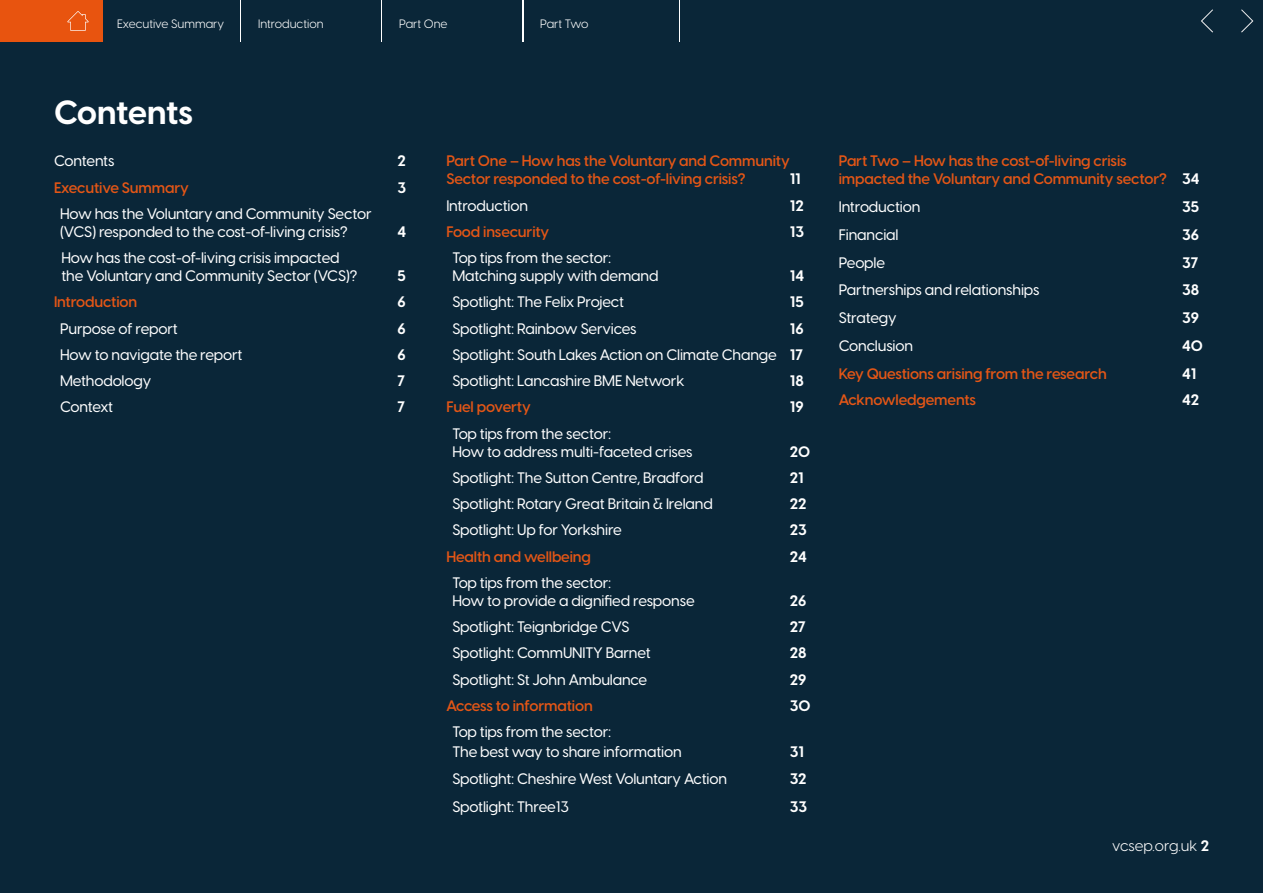
<style>
.page{position:relative;width:1263px;height:893px;background:#fff}
.page>*{position:absolute;margin:0;border:0;box-sizing:border-box;transform-origin:0 0}
.t1{font:700 33px "Visby CF";letter-spacing:-.005em;color:#fff}
.t2{font:500 15px/18px "Visby CF";letter-spacing:-.01em;color:#fff}
.t3{font:600 15px/18px "Visby CF";letter-spacing:-.01em;color:#e45616}
.t4{font:700 15px "Visby CF";letter-spacing:-.01em;color:#fff}
.t5{font:15px "Visby CF";color:#fff}
.t6{font:12px "Visby CF";color:#fff}
.s1{font-weight:700}
.s2{font-weight:700;color:#fff}
</style>
<div class="page">
<div style="left:0;top:43px;width:1263px;height:850px;background:#0a2638"></div>
<div style="left:104px;top:0;width:136px;height:42px;background:#0a2638"></div>
<div style="left:680px;top:0;width:514px;height:42px;background:#0a2638"></div>
<div style="left:383px;top:0;width:139px;height:42px;background:#0a2638"></div>
<div style="left:524px;top:0;width:154px;height:42px;background:#0a2638"></div>
<div style="left:1189px;top:0;width:36px;height:42px;background:#0a2638"></div>
<div style="left:1227px;top:0;width:36px;height:42px;background:#0a2638"></div>
<svg style="left:1201px;top:9px;width:12px;height:23px"></svg>
<svg style="left:1241px;top:9px;width:12px;height:23px"></svg>
<div style="left:242px;top:0;width:139px;height:42px;background:#0a2638"></div>
<div style="left:0;top:0;width:102px;height:42px;background:#e8540f"></div>
<svg style="left:67px;top:11px;width:22px;height:20px"></svg>
<p class="t6" style="left:117px;top:15px;width:109px">Executive Summary</p>
<p class="t6" style="left:258px;top:15px;width:67px">Introduction</p>
<p class="t6" style="left:424px;top:15px;width:23px">one</p>
<p class="t6" style="left:399px;top:15px;width:50px">Part One</p>
<p class="t6" style="left:565px;top:15px;width:23px">two</p>
<p class="t6" style="left:540px;top:15px;width:50px">Part Two</p>
<h1 class="t1" style="left:54px;top:87px;width:141px">Contents</h1>
<p class="t2" style="left:54px;top:151px;width:62px">Contents</p>
<p class="t4" style="left:398px;top:149px;width:10px">2</p>
<p class="t3" style="left:54px;top:177px;width:136px">Executive Summary</p>
<p class="t4" style="left:398px;top:176px;width:10px">3</p>
<p class="t2" style="left:60px;top:203px;width:313px">How has the Voluntary and Community Sector (VCS) responded to the cost-of-living crisis?</p>
<p class="t4" style="left:398px;top:220px;width:10px">4</p>
<p class="t2" style="left:62px;top:248px;width:297px">How has the cost-of-living crisis impacted the Voluntary and Community Sector (VCS)?</p>
<p class="t4" style="left:398px;top:264px;width:10px">5</p>
<p class="t3" style="left:54px;top:292px;width:85px">Introduction</p>
<p class="t4" style="left:398px;top:290px;width:10px">6</p>
<p class="t2" style="left:60px;top:318px;width:119px">Purpose of report</p>
<p class="t4" style="left:398px;top:317px;width:10px">6</p>
<p class="t2" style="left:60px;top:344px;width:184px">How to navigate the report</p>
<p class="t4" style="left:398px;top:343px;width:10px">6</p>
<p class="t2" style="left:60px;top:371px;width:93px">Methodology</p>
<p class="t4" style="left:398px;top:369px;width:9px">7</p>
<p class="t2" style="left:60px;top:397px;width:55px">Context</p>
<p class="t4" style="left:398px;top:395px;width:9px">7</p>
<p class="t3" style="left:446px;top:151px;width:345px">Part One – How has the Voluntary and Community<br>Sector responded to the cost-of-living crisis?</p>
<p class="t4" style="left:790px;top:167px;width:12px">11</p>
<p class="t2" style="left:446px;top:195px;width:83px">Introduction</p>
<p class="t4" style="left:790px;top:194px;width:15px">12</p>
<p class="t3" style="left:446px;top:222px;width:104px">Food insecurity</p>
<p class="t4" style="left:790px;top:220px;width:16px">13</p>
<p class="t2" style="left:452px;top:248px;width:208px">Top tips from the sector:<br>Matching supply with demand</p>
<p class="t4" style="left:790px;top:264px;width:16px">14</p>
<p class="t2" style="left:452px;top:292px;width:173px">Spotlight: The Felix Project</p>
<p class="t4" style="left:790px;top:290px;width:15px">15</p>
<p class="t2" style="left:452px;top:318px;width:186px">Spotlight: Rainbow Services</p>
<p class="t2" style="left:452px;top:314px;width:353px;line-height:26.2px;text-align:justify;text-indent:338px"><span class="s1">16<br></span>Spotlight: South Lakes Action on Climate Change <span class="s1">17<br></span>Spotlight: Lancashire BME Network</p>
<p class="t4" style="left:790px;top:369px;width:15px">18</p>
<p class="t3" style="left:446px;top:397px;width:86px">Fuel poverty</p>
<p class="t4" style="left:790px;top:395px;width:15px">19</p>
<p class="t2" style="left:452px;top:423px;width:242px">Top tips from the sector:<br>How to address multi-faceted crises</p>
<p class="t4" style="left:790px;top:440px;width:22px">20</p>
<p class="t2" style="left:452px;top:467px;width:253px">Spotlight: The Sutton Centre, Bradford</p>
<p class="t4" style="left:790px;top:466px;width:15px">21</p>
<p class="t2" style="left:452px;top:494px;width:262px">Spotlight: Rotary Great Britain &amp; Ireland</p>
<p class="t4" style="left:790px;top:492px;width:18px">22</p>
<p class="t2" style="left:452px;top:520px;width:171px">Spotlight: Up for Yorkshire</p>
<p class="t4" style="left:790px;top:518px;width:18px">23</p>
<p class="t3" style="left:446px;top:546px;width:146px">Health and wellbeing</p>
<p class="t4" style="left:790px;top:545px;width:18px">24</p>
<p class="t2" style="left:452px;top:572px;width:244px">Top tips from the sector:<br>How to provide a dignified response</p>
<p class="t4" style="left:790px;top:589px;width:18px">26</p>
<p class="t2" style="left:452px;top:617px;width:178px">Spotlight: Teignbridge CVS</p>
<p class="t4" style="left:790px;top:615px;width:17px">27</p>
<p class="t2" style="left:452px;top:643px;width:200px">Spotlight: CommUNITY Barnet</p>
<p class="t4" style="left:790px;top:641px;width:18px">28</p>
<p class="t2" style="left:452px;top:669px;width:196px">Spotlight: St John Ambulance</p>
<p class="t4" style="left:790px;top:668px;width:18px">29</p>
<p class="t3" style="left:446px;top:696px;width:148px">Access to information</p>
<p class="t4" style="left:790px;top:694px;width:22px">30</p>
<p class="t2" style="left:452px;top:721px;width:231px;line-height:19.5px">Top tips from the sector:<br>The best way to share information</p>
<p class="t4" style="left:790px;top:740px;width:16px">31</p>
<p class="t2" style="left:452px;top:769px;width:276px">Spotlight: Cheshire West Voluntary Action</p>
<p class="t4" style="left:790px;top:767px;width:18px">32</p>
<p class="t2" style="left:452px;top:797px;width:118px">Spotlight: Three13</p>
<p class="t4" style="left:790px;top:795px;width:19px">33</p>
<p class="t3" style="left:839px;top:151px;width:362px">Part Two – How has the cost-of-living crisis<br>impacted the Voluntary and Community sector? <span class="s2">34</span></p>
<p class="t2" style="left:839px;top:197px;width:83px">Introduction</p>
<p class="t4" style="left:1182px;top:195px;width:18px">35</p>
<p class="t2" style="left:839px;top:224px;width:61px">Financial</p>
<p class="t4" style="left:1182px;top:223px;width:18px">36</p>
<p class="t2" style="left:839px;top:252px;width:48px">People</p>
<p class="t4" style="left:1182px;top:251px;width:18px">37</p>
<p class="t2" style="left:839px;top:280px;width:202px">Partnerships and relationships</p>
<p class="t4" style="left:1182px;top:278px;width:18px">38</p>
<p class="t2" style="left:839px;top:308px;width:59px">Strategy</p>
<p class="t4" style="left:1182px;top:306px;width:18px">39</p>
<p class="t2" style="left:839px;top:335px;width:76px">Conclusion</p>
<p class="t4" style="left:1182px;top:334px;width:22px">40</p>
<p class="t3" style="left:839px;top:363px;width:270px">Key Questions arising from the research</p>
<p class="t4" style="left:1182px;top:362px;width:16px">41</p>
<p class="t3" style="left:839px;top:390px;width:139px">Acknowledgements</p>
<p class="t4" style="left:1182px;top:388px;width:18px">42</p>
<p class="t5" style="left:1112px;top:834px;width:98px">vcsep.org.uk <span class="s1">2</span></p>
</div>
